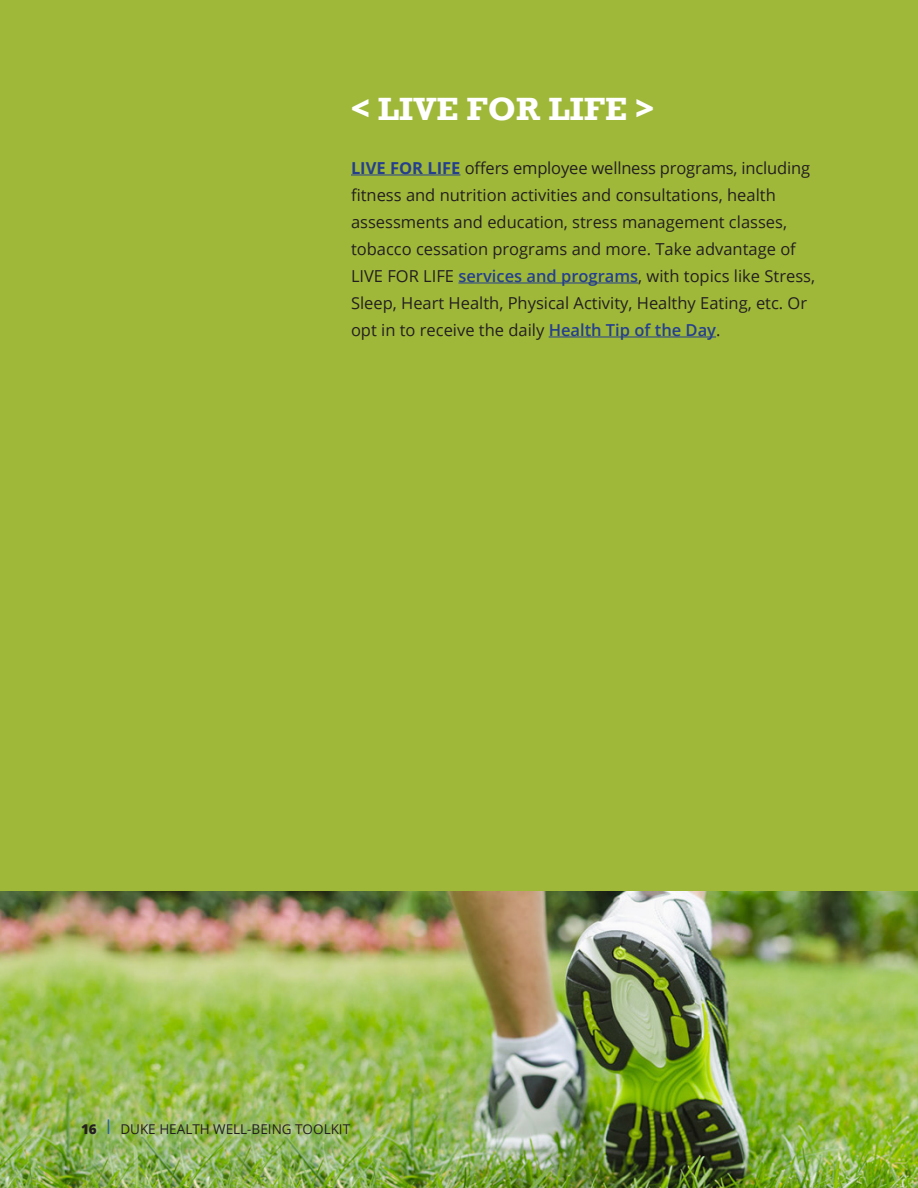
<style>
.page{position:relative;width:918px;height:1188px;background:#fff}
.page>*{position:absolute;margin:0;border:0;box-sizing:border-box;transform-origin:0 0}
.t1{font:700 33px "Rockwell";color:#fff}
.t2{font:30px "Arial";color:#26609d;scale:.75 1}
.t3{font:16.5px/27px "Open Sans";color:#231f20}
.t4{font:13.5px "Open Sans";color:#231f20}
.t5{font:800 13.5px "Open Sans";color:#231f20}
.s1{font-family:"Open Sans";font-weight:800}
.s2{font-weight:700;color:#253f8e}
.s3{font-weight:600;color:#253f8e}
</style>
<div class="page">
<div style="left:1px;top:1px;width:916px;height:1186px;background:#9fb83a"></div>
<img style="left:0;top:891px;width:918px;height:297px">
<hr style="left:351px;top:175px;width:109px;height:1px;background:#253f8e">
<hr style="left:458px;top:283px;width:180px;height:1px;background:#253f8e">
<hr style="left:549px;top:337px;width:167px;height:1px;background:#253f8e">
<p class="t1" style="left:351px;top:89px;width:305px"><span class="s1">&lt;</span> LIVE FOR LIFE <span class="s1">&gt;</span></p>
<p class="t3" style="left:351px;top:154px;width:466px"><span class="s2">LIVE FOR LIFE</span> offers employee wellness programs, including fitness and nutrition activities and consultations, health assessments and education, stress management classes, tobacco cessation programs and more. Take advantage of LIVE FOR LIFE <span class="s3">services and programs</span>, with topics like Stress, Sleep, Heart Health, Physical Activity, Healthy Eating, etc. Or opt in to receive the daily <span class="s3">Health Tip of the Day</span>.</p>
<p class="t5" style="left:81px;top:1118px;width:17px">16</p>
<p class="t2" style="left:107px;top:1110px;width:6px">ˡ</p>
<p class="t4" style="left:120px;top:1119px;width:231px">DUKE HEALTH WELL-BEING TOOLKIT</p>
</div>
